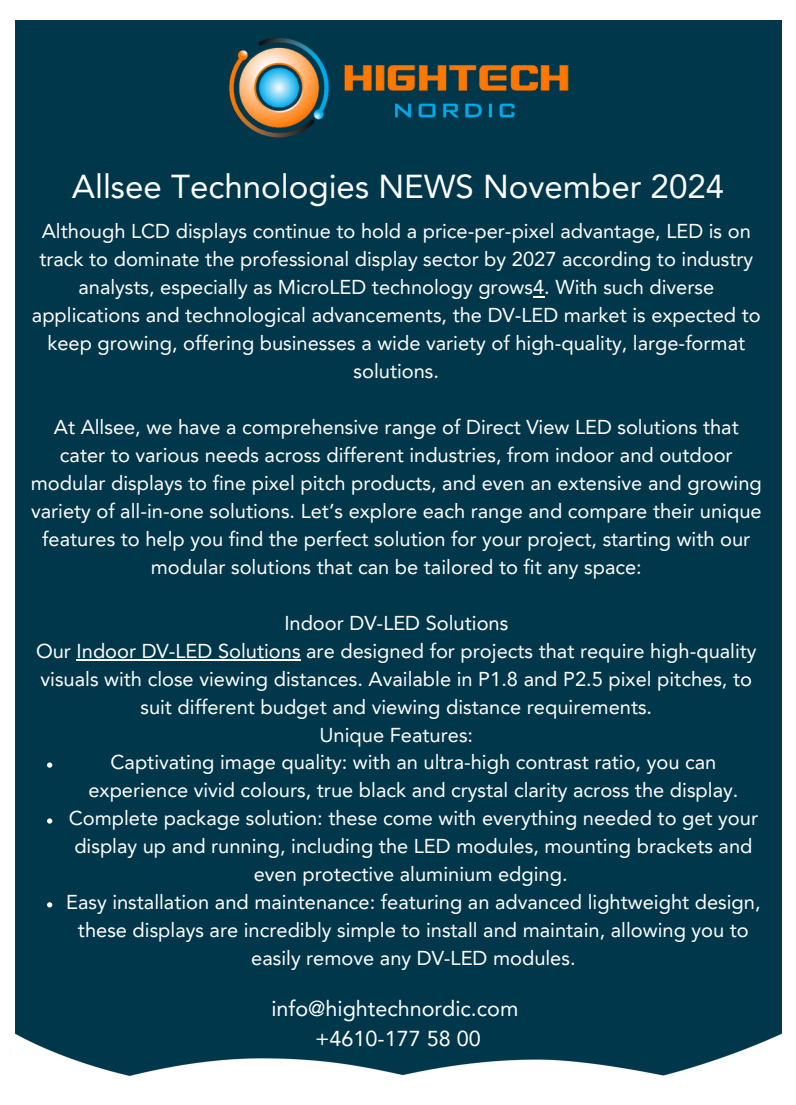
<style>
.page{position:relative;width:796px;height:1105px;background:#fff}
.page>*{position:absolute;margin:0;border:0;box-sizing:border-box;transform-origin:0 0}
.t1{font:33.12px "Avenir LT Pro";color:#fff}
.t2{font:21.62px "Avenir LT Pro";color:#fff}
.t3{font:20.12px/27.9px "Avenir LT Pro";color:#fff;text-align:center}
</style>
<div class="page">
<div style="left:15px;top:20px;width:766px;height:1005px;background:#00374b"></div>
<img style="left:15px;top:1025px;width:767px;height:51px">
<img style="left:188px;top:20px;width:420px;height:138px">
<svg style="left:533px;top:296px;width:11px;height:2px"></svg>
<hr style="left:77px;top:659px;width:224px;height:2px;background:#fff">
<svg style="left:47px;top:762px;width:5px;height:5px"></svg>
<svg style="left:47px;top:818px;width:5px;height:5px"></svg>
<svg style="left:47px;top:902px;width:5px;height:5px"></svg>
<p class="t1" style="left:72px;top:173px;width:654px">Allsee Technologies NEWS November 2024</p>
<p class="t3" style="left:32px;top:219px;width:730px">Although LCD displays continue to hold a price-per-pixel advantage, LED is on track to dominate the professional display sector by 2027 according to industry analysts, especially as MicroLED technology grows4. With such diverse applications and technological advancements, the DV-LED market is expected to keep growing, offering businesses a wide variety of high-quality, large-format solutions.</p>
<p class="t3" style="left:31px;top:415px;width:732px">At Allsee, we have a comprehensive range of Direct View LED solutions that cater to various needs across different industries, from indoor and outdoor modular displays to fine pixel pitch products, and even an extensive and growing variety of all-in-one solutions. Let’s explore each range and compare their unique features to help you find the perfect solution for your project, starting with our modular solutions that can be tailored to fit any space:</p>
<p class="t3" style="left:284px;top:610px;width:225px">Indoor DV-LED Solutions</p>
<p class="t3" style="left:36px;top:638px;width:722px">Our Indoor DV-LED Solutions are designed for projects that require high-quality visuals with close viewing distances. Available in P1.8 and P2.5 pixel pitches, to suit different budget and viewing distance requirements.</p>
<p class="t3" style="left:320px;top:722px;width:155px">Unique Features:</p>
<p class="t3" style="left:88px;top:750px;width:651px">Captivating image quality: with an ultra-high contrast ratio, you can experience vivid colours, true black and crystal clarity across the display.</p>
<p class="t3" style="left:69px;top:806px;width:691px">Complete package solution: these come with everything needed to get your display up and running, including the LED modules, mounting brackets and even protective aluminium edging.</p>
<p class="t3" style="left:66px;top:890px;width:696px">Easy installation and maintenance: featuring an advanced lightweight design, these displays are incredibly simple to install and maintain, allowing you to easily remove any DV-LED modules.</p>
<p class="t2" style="left:271px;top:999px;width:249px">info@hightechnordic.com</p>
<p class="t2" style="left:315px;top:1029px;width:167px">+4610-177 58 00</p>
</div>
